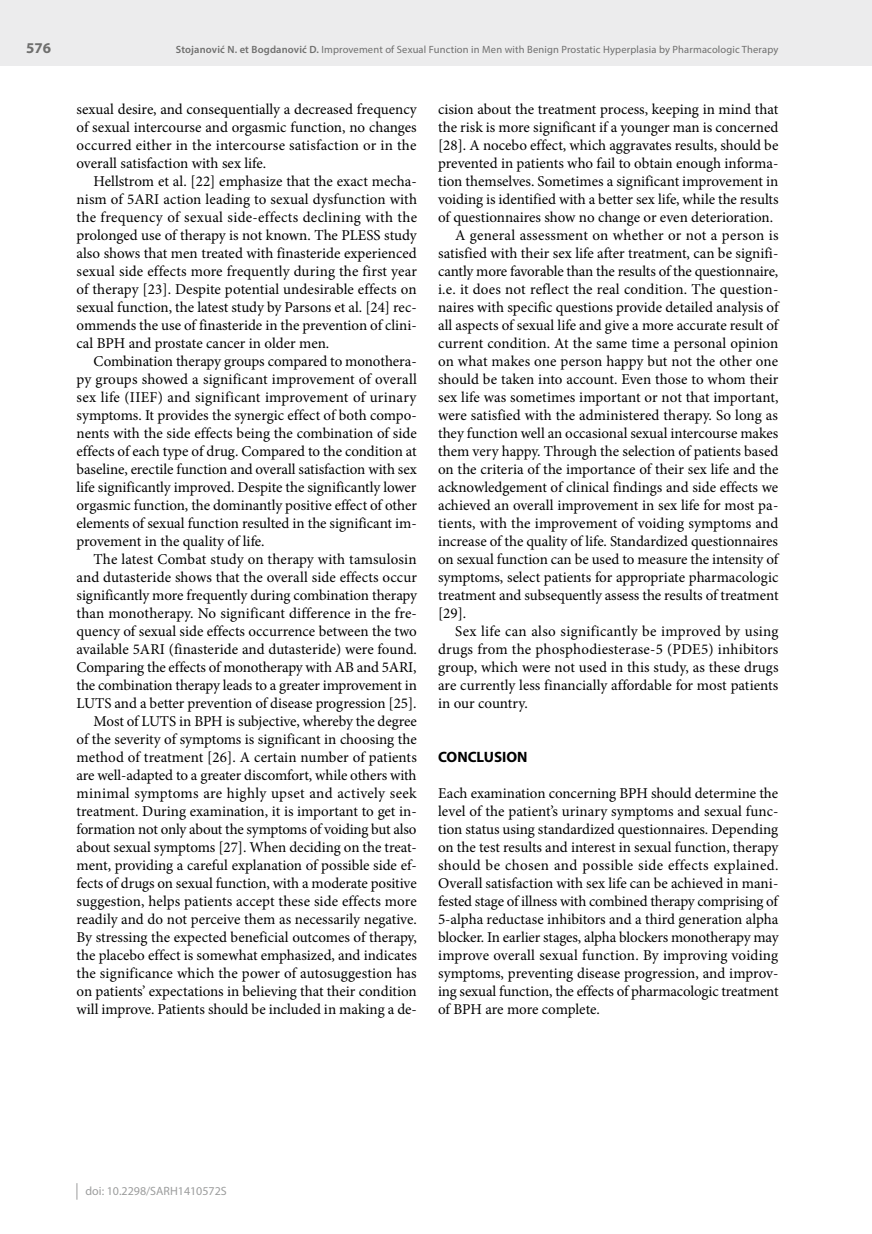
<style>
.page{position:relative;width:872px;height:1234px;background:#fff}
.page>*{position:absolute;margin:0;border:0;box-sizing:border-box;transform-origin:0 0}
.t1{font:15px/18px "Minion Pro";color:#000;text-align:justify}
.t2{font:15px "Minion Pro";letter-spacing:.02em;color:#000}
.t3{font:700 15px "Myriad Pro";color:#000}
.t4{font:700 15px "Myriad Pro";color:#6f6f6e}
.t5{font:12px "Myriad Pro";color:#9c9d9d}
.t6{font:10.5px "Myriad Pro";letter-spacing:.015em;color:#6f6f6e}
.s1{font-weight:600}
</style>
<div class="page">
<div style="left:0;top:0;width:872px;height:66px;background:#ececed"></div>
<svg style="left:77px;top:1183px;width:1px;height:16px"></svg>
<p class="t4" style="left:26px;top:38px;width:26px">576</p>
<p class="t6" style="left:176px;top:43px;width:604px"><span class="s1">Stojanović N. et Bogdanović D.</span> Improvement of Sexual Function in Men with Benign Prostatic Hyperplasia by Pharmacologic Therapy</p>
<p class="t1" style="left:77px;top:100px;width:342px">sexual desire, and consequentially a decreased frequency of sexual intercourse and orgasmic function, no changes occurred either in the intercourse satisfaction or in the overall satisfaction with sex life.</p>
<p class="t1" style="left:77px;top:172px;width:342px;text-indent:17px">Hellstrom et al. [22] emphasize that the exact mecha&shy;nism of 5ARI action leading to sexual dysfunction with the frequency of sexual side-effects declining with the prolonged use of therapy is not known. The PLESS study also shows that men treated with finasteride experienced sexual side effects more frequently during the first year of therapy [23]. Despite potential undesirable effects on sexual function, the latest study by Parsons et al. [24] rec&shy;ommends the use of finasteride in the prevention of clini&shy;cal BPH and prostate cancer in older men.</p>
<p class="t1" style="left:77px;top:352px;width:342px;text-indent:17px">Combination therapy groups compared to monothera&shy;py groups showed a significant improvement of overall sex life (IIEF) and significant improvement of urinary symptoms. It provides the synergic effect of both compo&shy;nents with the side effects being the combination of side effects of each type of drug. Compared to the condition at baseline, erectile function and overall satisfaction with sex life significantly improved. Despite the significantly lower orgasmic function, the dominantly positive effect of other elements of sexual function resulted in the significant im&shy;provement in the quality of life.</p>
<p class="t1" style="left:77px;top:550px;width:342px;text-align:right">The latest Combat study on therapy with tamsulosin and dutasteride shows that the overall side effects occur significantly more frequently during combination therapy than monotherapy. No significant difference in the fre&shy;quency of sexual side effects occurrence between the two available 5ARI (finasteride and dutasteride) were found.<br>Comparing the effects of monotherapy with AB and 5ARI, the combination therapy leads to a greater improvement in LUTS and a better prevention of disease progression [25].<br>Most of LUTS in BPH is subjective, whereby the degree<br>of the severity of symptoms is significant in choosing the method of treatment [26]. A certain number of patients are well-adapted to a greater discomfort, while others with minimal symptoms are highly upset and actively seek treatment. During examination, it is important to get in&shy;formation not only about the symptoms of voiding but also about sexual symptoms [27]. When deciding on the treat&shy;ment, providing a careful explanation of possible side ef&shy;fects of drugs on sexual function, with a moderate positive suggestion, helps patients accept these side effects more readily and do not perceive them as necessarily negative.<br>By stressing the expected beneficial outcomes of therapy, the placebo effect is somewhat emphasized, and indicates the significance which the power of autosuggestion has on patients’ expectations in believing that their condition will improve. Patients should be included in making a de-</p>
<p class="t1" style="left:438px;top:100px;width:342px">cision about the treatment process, keeping in mind that</p>
<p class="t1" style="left:438px;top:118px;width:342px">the risk is more significant if a younger man is concerned</p>
<p class="t1" style="left:438px;top:136px;width:342px">[28]. A nocebo effect, which aggravates results, should be</p>
<p class="t1" style="left:438px;top:154px;width:342px">prevented in patients who fail to obtain enough informa-</p>
<p class="t1" style="left:438px;top:172px;width:342px">tion themselves. Sometimes a significant improvement in</p>
<p class="t1" style="left:438px;top:190px;width:342px">voiding is identified with a better sex life, while the results</p>
<p class="t1" style="left:438px;top:208px;width:337px">of questionnaires show no change or even deterioration.</p>
<p class="t1" style="left:455px;top:226px;width:325px">A general assessment on whether or not a person is</p>
<p class="t1" style="left:438px;top:244px;width:342px">satisfied with their sex life after treatment, can be signifi-</p>
<p class="t1" style="left:438px;top:262px;width:342px">cantly more favorable than the results of the questionnaire,</p>
<p class="t1" style="left:438px;top:280px;width:342px">i.e. it does not reflect the real condition. The question-</p>
<p class="t1" style="left:438px;top:298px;width:342px">naires with specific questions provide detailed analysis of</p>
<p class="t1" style="left:438px;top:316px;width:342px">all aspects of sexual life and give a more accurate result of</p>
<p class="t1" style="left:438px;top:334px;width:342px">current condition. At the same time a personal opinion</p>
<p class="t1" style="left:438px;top:352px;width:342px">on what makes one person happy but not the other one</p>
<p class="t1" style="left:438px;top:370px;width:342px">should be taken into account. Even those to whom their</p>
<p class="t1" style="left:438px;top:388px;width:342px">sex life was sometimes important or not that important,</p>
<p class="t1" style="left:438px;top:406px;width:341px">were satisfied with the administered therapy. So long as</p>
<p class="t1" style="left:438px;top:424px;width:342px">they function well an occasional sexual intercourse makes</p>
<p class="t1" style="left:438px;top:442px;width:342px">them very happy. Through the selection of patients based</p>
<p class="t1" style="left:438px;top:460px;width:342px">on the criteria of the importance of their sex life and the</p>
<p class="t1" style="left:438px;top:478px;width:342px">acknowledgement of clinical findings and side effects we</p>
<p class="t1" style="left:438px;top:496px;width:342px">achieved an overall improvement in sex life for most pa-</p>
<p class="t1" style="left:438px;top:514px;width:342px">tients, with the improvement of voiding symptoms and</p>
<p class="t1" style="left:438px;top:532px;width:341px">increase of the quality of life. Standardized questionnaires</p>
<p class="t1" style="left:438px;top:550px;width:342px">on sexual function can be used to measure the intensity of</p>
<p class="t1" style="left:438px;top:568px;width:342px">symptoms, select patients for appropriate pharmacologic</p>
<p class="t1" style="left:438px;top:586px;width:342px">treatment and subsequently assess the results of treatment</p>
<p class="t1" style="left:438px;top:604px;width:30px">[29].</p>
<p class="t2" style="left:455px;top:621px;width:325px">Sex life can also significantly be improved by using</p>
<p class="t1" style="left:438px;top:640px;width:342px">drugs from the phosphodiesterase-5 (PDE5) inhibitors</p>
<p class="t1" style="left:438px;top:658px;width:342px">group, which were not used in this study, as these drugs</p>
<p class="t1" style="left:438px;top:676px;width:341px">are currently less financially affordable for most patients</p>
<p class="t1" style="left:438px;top:694px;width:91px">in our country.</p>
<p class="t3" style="left:438px;top:747px;width:91px">CONCLUSION</p>
<p class="t1" style="left:438px;top:784px;width:342px">Each examination concerning BPH should determine the level of the patient’s urinary symptoms and sexual func&shy;tion status using standardized questionnaires. Depending on the test results and interest in sexual function, therapy should be chosen and possible side effects explained.<br>Overall satisfaction with sex life can be achieved in mani&shy;fested stage of illness with combined therapy comprising of 5-alpha reductase inhibitors and a third generation alpha blocker. In earlier stages, alpha blockers monotherapy may improve overall sexual function. By improving voiding symptoms, preventing disease progression, and improv&shy;ing sexual function, the effects of pharmacologic treatment of BPH are more complete.</p>
<p class="t5" style="left:86px;top:1183px;width:143px">doi: 10.2298/SARH1410572S</p>
</div>
